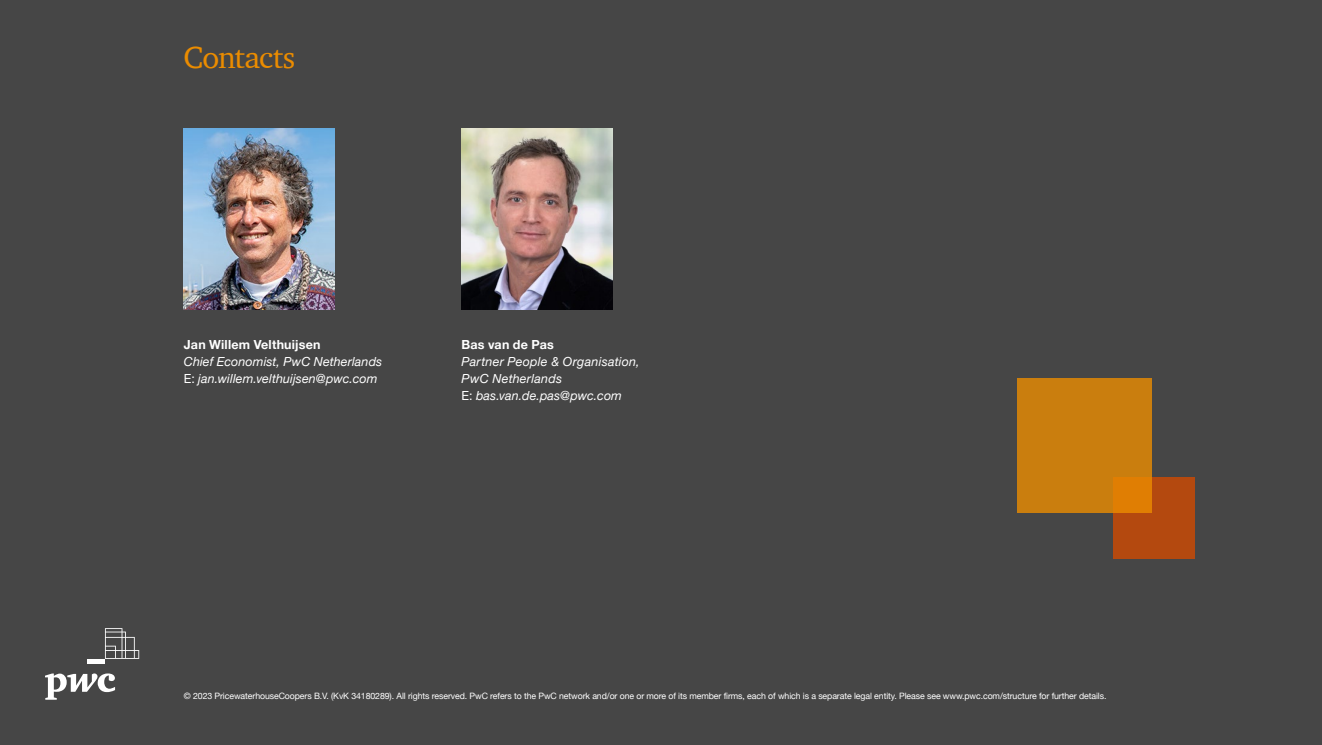
<style>
.page{position:relative;width:1322px;height:745px;background:#fff}
.page>*{position:absolute;margin:0;border:0;box-sizing:border-box;transform-origin:0 0}
.t1{font:31.25px "ITC Charter Com";letter-spacing:-.025em;color:#eb8c00}
.t2{font:italic 12.5px/16.9px "Helvetica Neue LT Pro";letter-spacing:.01em;color:#fff}
.t3{font:700 12.5px "Helvetica Neue LT Pro";letter-spacing:.015em;color:#fff}
.t4{font:8.75px "Helvetica Neue";letter-spacing:-.01em;color:#fff}
.s1{font-style:normal}
</style>
<div class="page">
<div style="left:0;top:0;width:1322px;height:744px;background:#464646"></div>
<svg style="left:87px;top:659px;width:18px;height:3px"></svg>
<svg style="left:45px;top:673px;width:70px;height:26px"></svg>
<svg style="left:105px;top:628px;width:34px;height:30px"></svg>
<img style="left:184px;top:129px;width:151px;height:180px">
<img style="left:461px;top:129px;width:151px;height:180px">
<div style="left:1113px;top:477px;width:81px;height:81px;background:#b4490f"></div>
<svg style="left:1017px;top:378px;width:134px;height:134px;background:#cb7e0d"></svg>
<p class="t1" style="left:184px;top:38px;width:113px">Contacts</p>
<p class="t3" style="left:184px;top:337px;width:138px">Jan Willem Velthuijsen</p>
<p class="t2" style="left:184px;top:352px;width:200px">Chief Economist, PwC Netherlands</p>
<p class="t2" style="left:184px;top:369px;width:195px"><span class="s1">E:</span> jan.willem.velthuijsen@pwc.com</p>
<p class="t3" style="left:461px;top:337px;width:94px">Bas van de Pas</p>
<p class="t2" style="left:461px;top:352px;width:180px">Partner People &amp; Organisation,<br>PwC Netherlands</p>
<p class="t2" style="left:461px;top:386px;width:162px"><span class="s1">E:</span> bas.van.de.pas@pwc.com</p>
<p class="t4" style="left:184px;top:689px;width:924px">© 2023 PricewaterhouseCoopers B.V. (KvK 34180289). All rights reserved. PwC refers to the PwC network and/or one or more of its member firms, each of which is a separate legal entity. Please see www.pwc.com/structure for further details.</p>
</div>
